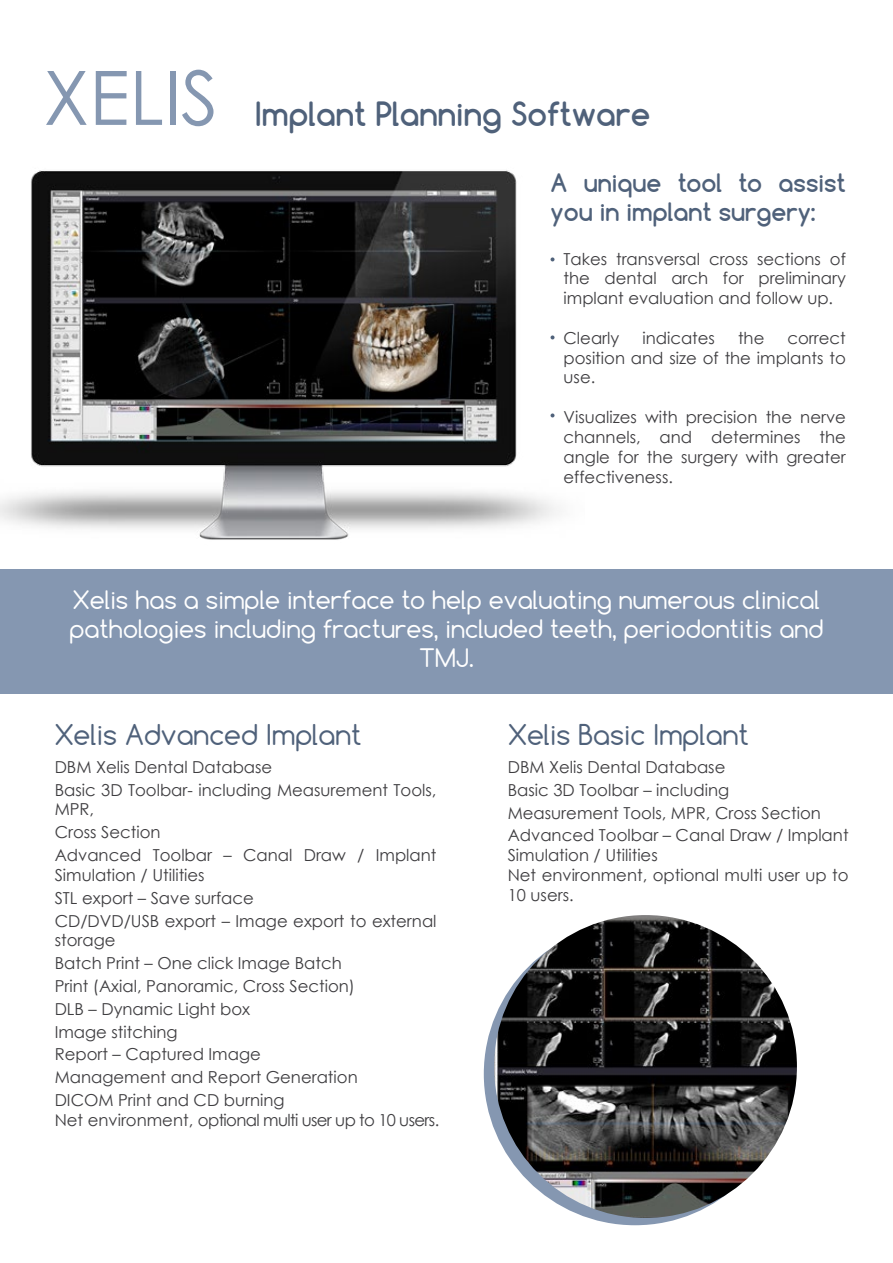
<style>
.page{position:relative;width:893px;height:1263px;background:#fff}
.page>*{position:absolute;margin:0;border:0;box-sizing:border-box;transform-origin:0 0}
.t1{font:75px "Century Gothic";color:#8597b1}
.t2{font:700 31.5px "Comfortaa";color:#4f617a}
.t3{font:27px "Comfortaa";color:#4f617a}
.t4{font:24px/28.8px "Comfortaa";color:#fff;text-align:center}
.t5{font:700 24px/28.8px "Comfortaa";color:#4f617a}
.t6{font:16.5px/22.8px "Century Gothic";color:#3e3d40}
.t7{font:16.5px "Century Gothic";letter-spacing:-.04em;color:#3e3d40}
</style>
<div class="page">
<div style="left:0;top:570px;width:893px;height:123px;background:#8597b1"></div>
<img style="left:0;top:170px;width:584px;height:400px">
<svg style="left:550px;top:257px;width:5px;height:4px"></svg>
<svg style="left:550px;top:335px;width:5px;height:4px"></svg>
<svg style="left:550px;top:413px;width:5px;height:4px"></svg>
<div style="left:484px;top:923px;width:302px;height:302px;background:#8597b1;border-radius:50%"></div>
<img style="left:494px;top:915px;width:303px;height:303px;border-radius:151px">
<h1 class="t1" style="left:44px;top:45px;width:176px">XELIS</h1>
<h2 class="t2" style="left:254px;top:93px;width:397px">Implant Planning Software</h2>
<h3 class="t5" style="left:550px;top:168px;width:297px">A unique tool to assist you in implant surgery:</h3>
<p class="t6" style="left:564px;top:249px;width:284px;line-height:19.8px;text-align:justify">Takes transversal cross sections of the dental arch for preliminary implant evaluation and follow up.</p>
<p class="t6" style="left:564px;top:326px;width:57px">Clearly</p>
<p class="t6" style="left:642px;top:326px;width:74px">indicates</p>
<p class="t6" style="left:738px;top:326px;width:28px">the</p>
<p class="t6" style="left:564px;top:328px;width:284px;line-height:19.8px;text-align:justify;text-indent:224px">correct position and size of the implants to use.</p>
<p class="t6" style="left:564px;top:407px;width:284px;line-height:19.8px;text-align:justify">Visualizes with precision the nerve channels, and determines the angle for the surgery with greater effectiveness.</p>
<h3 class="t4" style="left:70px;top:585px;width:755px">Xelis has a simple interface to help evaluating numerous clinical pathologies including fractures, included teeth, periodontitis and<br>TMJ.</h3>
<h3 class="t3" style="left:55px;top:718px;width:309px">Xelis Advanced Implant</h3>
<h3 class="t3" style="left:508px;top:718px;width:242px">Xelis Basic Implant</h3>
<p class="t6" style="left:55px;top:755px;width:383px">DBM Xelis Dental Database<br>Basic 3D Toolbar- including Measurement Tools,</p>
<p class="t6" style="left:55px;top:798px;width:383px">MPR,<br>Cross Section<br>Advanced Toolbar – Canal Draw / Implant</p>
<p class="t6" style="left:55px;top:863px;width:383px">Simulation / Utilities<br>STL export – Save surface<br>CD/DVD/USB export – Image export to external</p>
<p class="t6" style="left:55px;top:929px;width:305px">storage<br>Batch Print – One click Image Batch<br>Print (Axial, Panoramic, Cross Section)<br>DLB – Dynamic Light box<br>Image stitching<br>Report – Captured Image<br>Management and Report Generation<br>DICOM Print and CD burning</p>
<p class="t7" style="left:55px;top:1108px;width:386px">Net environment, optional multi user up to 10 users.</p>
<p class="t6" style="left:508px;top:755px;width:342px">DBM Xelis Dental Database<br>Basic 3D Toolbar – including<br>Measurement Tools, MPR, Cross Section Advanced Toolbar – Canal Draw / Implant</p>
<p class="t6" style="left:508px;top:845px;width:342px;line-height:19.8px">Simulation / Utilities<br>Net environment, optional multi user up to<br>10 users.</p>
</div>
